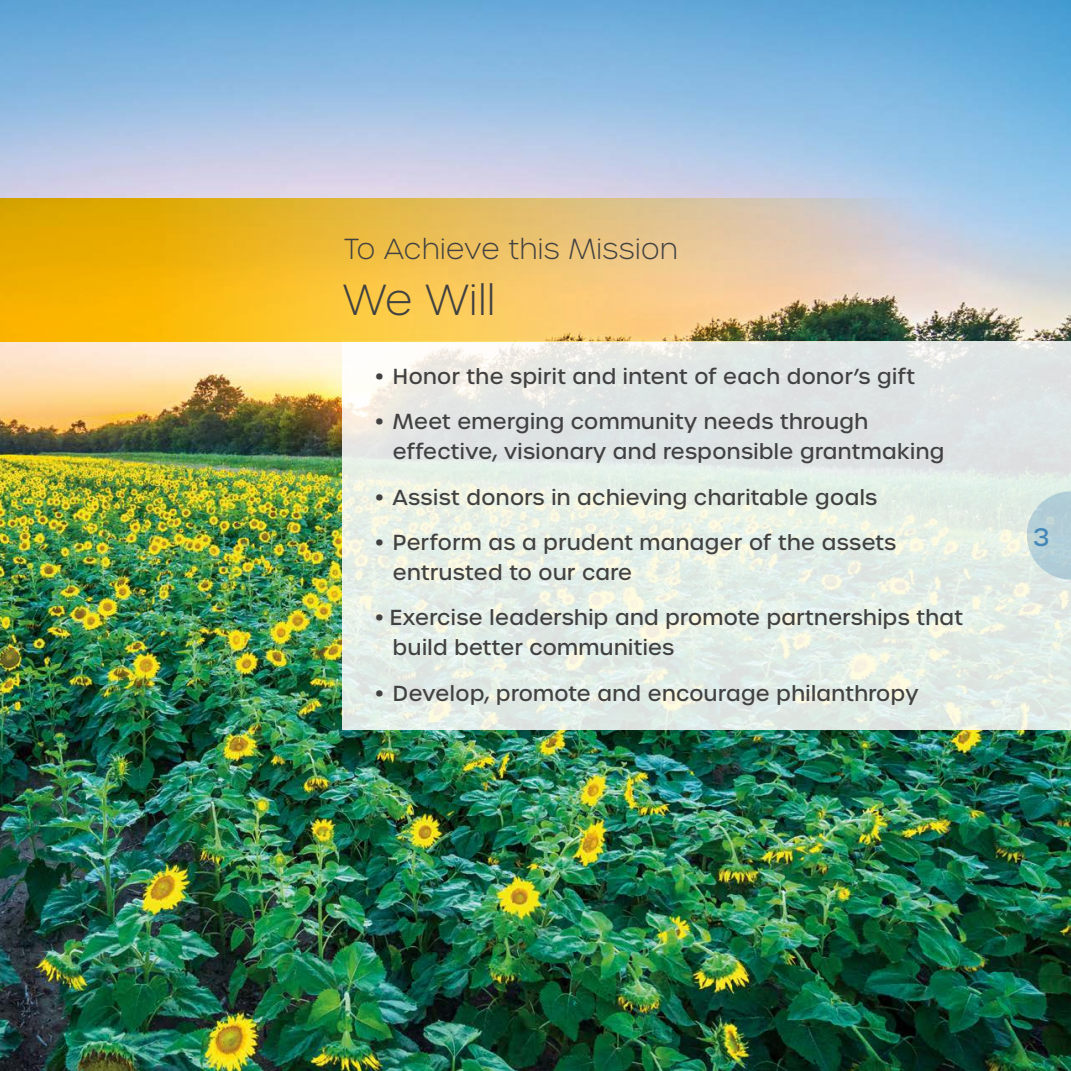
<style>
.page{position:relative;width:1071px;height:1071px;background:#fff}
.page>*{position:absolute;margin:0;border:0;box-sizing:border-box;transform-origin:0 0}
.t1{font:200 42px "Urbane";letter-spacing:.02em;color:#414141}
.t2{font:200 28px "Urbane";letter-spacing:.02em;color:#414141}
.t3{font:500 24.5px "Urbane";color:#4488b9}
.t4{font:500 21px/29.8px "Urbane";letter-spacing:.02em;color:#414141}
</style>
<div class="page">
<img style="left:0;top:0;width:1071px;height:1071px">
<svg style="left:343px;top:341px;width:728px;height:389px;background:#e5ece5"></svg>
<svg style="left:0;top:198px;width:965px;height:143px;background:#e4bb5a"></svg>
<svg style="left:1027px;top:491px;width:44px;height:89px;background:#bed5da"></svg>
<h2 class="t2" style="left:344px;top:231px;width:335px">To Achieve this Mission</h2>
<h1 class="t1" style="left:344px;top:273px;width:153px">We Will</h1>
<p class="t4" style="left:375px;top:362px;width:541px">• Honor the spirit and intent of each donor’s gift</p>
<p class="t4" style="left:393px;top:407px;width:553px;text-indent:-17px">• Meet emerging community needs through effective, visionary and responsible grantmaking</p>
<p class="t4" style="left:375px;top:482px;width:503px">• Assist donors in achieving charitable goals</p>
<p class="t4" style="left:393px;top:528px;width:505px;text-indent:-17px">• Perform as a prudent manager of the assets entrusted to our care</p>
<p class="t4" style="left:393px;top:603px;width:572px;text-indent:-17px">• Exercise leadership and promote partnerships that build better communities</p>
<p class="t4" style="left:375px;top:678px;width:544px">• Develop, promote and encourage philanthropy</p>
<p class="t3" style="left:1033px;top:521px;width:18px">3</p>
</div>
